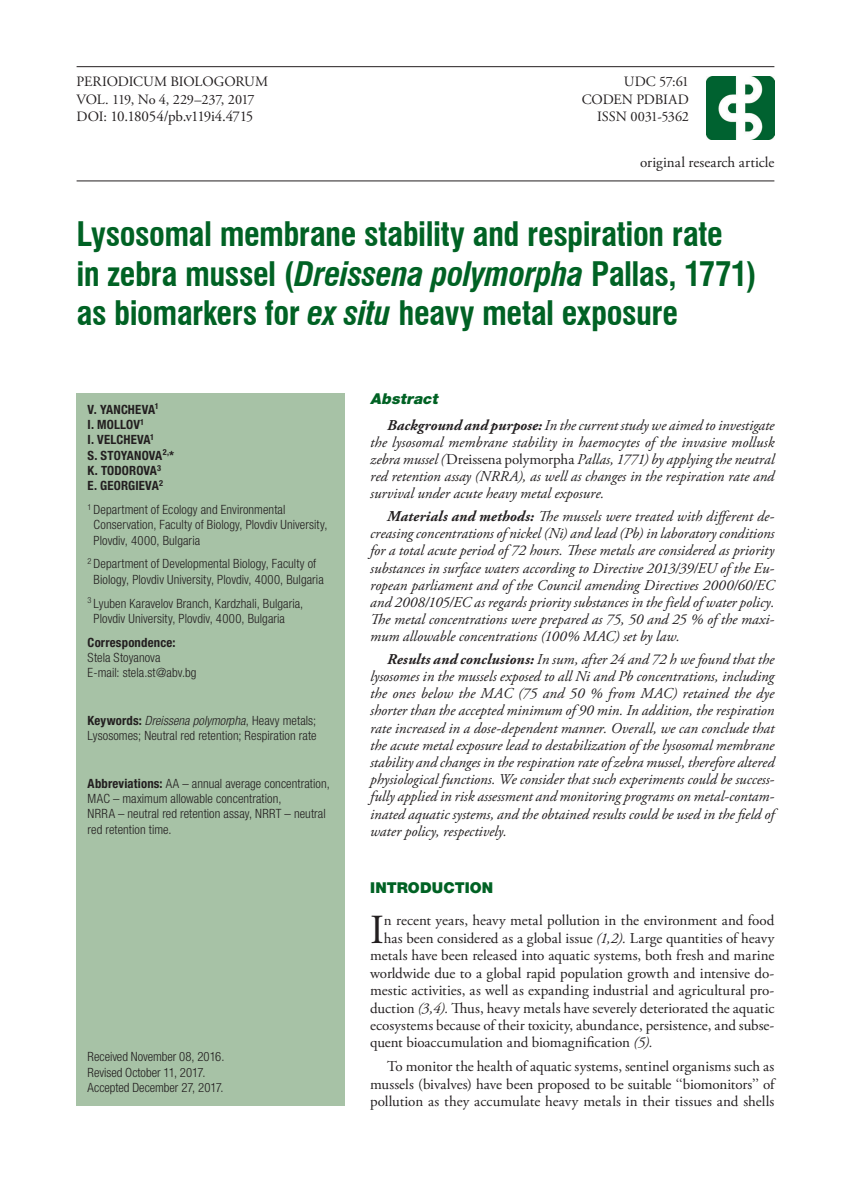
<style>
.page{position:relative;width:851px;height:1191px;background:#fff}
.page>*{position:absolute;margin:0;border:0;box-sizing:border-box;transform-origin:0 0}
.t1{font:41.25px "Adobe Garamond Pro";color:#231f20}
.t2{font:700 condensed 33px/39.6px "Swiss 721 BT";letter-spacing:-.015em;color:#006224}
.t3{font:italic 15px/17.2px "Adobe Garamond Pro";color:#231f20;text-align:justify}
.t4{font:15px/17.4px "Adobe Garamond Pro";color:#231f20;text-align:justify}
.t5{font:15px "Adobe Garamond Pro";letter-spacing:-.035em;color:#231f20}
.t6{font:900 15px "Helvetica Neue LT Pro";letter-spacing:.01em;color:#006224}
.t7{font:italic 900 15px "Helvetica Neue LT Pro";color:#006224}
.t8{font:14.25px "Adobe Garamond Pro";letter-spacing:-.02em;color:#231f20}
.t9{font:300 condensed 12.75px/15.3px "Helvetica Neue LT Pro";letter-spacing:.005em;color:#231f20}
.t10{font:700 condensed 12.75px/15.3px "Helvetica Neue LT Pro";letter-spacing:.015em;color:#231f20}
.s1{font-size:14.25px}
.s2{font-style:italic}
.s3{font-weight:700}
.s4{font-style:normal}
</style>
<div class="page">
<img style="left:706px;top:76px;width:68px;height:64px">
<hr style="left:77px;top:66px;width:697px;height:1px;background:#231f20">
<hr style="left:77px;top:180px;width:697px;height:1px;background:#231f20">
<div style="left:77px;top:393px;width:267px;height:713px;background:#a7c2a6"></div>
<p class="t8" style="left:77px;top:73px;width:193px">PERIODICUM BIOLOGORUM</p>
<p class="t8" style="left:623px;top:73px;width:67px">UDC 57:61</p>
<p class="t8" style="left:77px;top:90px;width:180px">VOL. 119, No 4, 229–237, 2017</p>
<p class="t8" style="left:581px;top:90px;width:109px">CODEN PDBIAD</p>
<p class="t5" style="left:77px;top:107px;width:178px"><span class="s1">DOI:</span> 10.18054/pb.v119i4.4715</p>
<p class="t8" style="left:597px;top:108px;width:93px">ISSN 0031-5362</p>
<p class="t4" style="left:640px;top:154px;width:136px">original research article</p>
<h2 class="t2" style="left:77px;top:214px;width:681px">Lysosomal membrane stability and respiration rate<br>in zebra mussel (<span class="s2">Dreissena polymorpha</span> Pallas, 1771) as biomarkers for <span class="s2">ex situ</span> heavy metal exposure</h2>
<p class="t10" style="left:88px;top:401px;width:88px">V. YANCHEVA<sup>1<br></sup>I. MOLLOV<sup>1<br></sup>I. VELCHEVA<sup>1<br></sup>S. STOYANOVA<sup>2,</sup>*<br>K. TODOROVA<sup>3<br></sup>E. GEORGIEVA<sup>2</sup></p>
<p class="t9" style="left:94px;top:502px;width:235px;text-indent:-6px"><sup>1</sup> Department of Ecology and Environmental<br>Conservation, Faculty of Biology, Plovdiv University,<br>Plovdiv, 4000, Bulgaria</p>
<p class="t9" style="left:88px;top:556px;width:237px;text-align:center"><sup>2</sup> Department of Developmental Biology, Faculty of<br>Biology, Plovdiv University, Plovdiv, 4000, Bulgaria</p>
<p class="t9" style="left:94px;top:595px;width:211px;text-indent:-6px"><sup>3</sup> Lyuben Karavelov Branch, Kardzhali, Bulgaria,<br>Plovdiv University, Plovdiv, 4000, Bulgaria</p>
<p class="t10" style="left:88px;top:634px;width:89px">Correspondence:</p>
<p class="t9" style="left:88px;top:649px;width:110px">Stela Stoyanova<br>E-mail: stela.st@abv.bg</p>
<p class="t9" style="left:88px;top:712px;width:230px"><span class="s3">Keywords:</span> <span class="s2">Dreissena polymorpha</span>, Heavy metals;<br>Lysosomes; Neutral red retention; Respiration rate</p>
<p class="t9" style="left:88px;top:775px;width:243px"><span class="s3">Abbreviations:</span> AA – annual average concentration, MAC – maximum allowable concentration,<br>NRRA – neutral red retention assay, NRRT – neutral red retention time.</p>
<p class="t9" style="left:88px;top:1049px;width:138px">Received November 08, 2016.<br>Revised October 11, 2017.<br>Accepted December 27, 2017.</p>
<p class="t7" style="left:370px;top:390px;width:73px">Abstract</p>
<p class="t3" style="left:370px;top:417px;width:406px;text-indent:17px"><span class="s3">Background and purpose:</span> In the current study we aimed to investigate the lysosomal membrane stability in haemocytes of the invasive mollusk zebra mussel (<span class="s4">Dreissena polymorpha</span> Pallas, 1771) by applying the neutral red retention assay (NRRA), as well as changes in the respiration rate and survival under acute heavy metal exposure.</p>
<p class="t3" style="left:370px;top:508px;width:406px;text-indent:17px"><span class="s3">Materials and methods:</span> The mussels were treated with different de&shy;creasing concentrations of nickel (Ni) and lead (Pb) in laboratory conditions for a total acute period of 72 hours. These metals are considered as priority substances in surface waters according to Directive 2013/39/EU of the Eu&shy;ropean parliament and of the Council amending Directives 2000/60/EC and 2008/105/EC as regards priority substances in the field of water policy.<br>The metal concentrations were prepared as 75, 50 and 25 % of the maxi&shy;mum allowable concentrations (100% MAC) set by law.</p>
<p class="t3" style="left:370px;top:651px;width:406px;text-indent:17px"><span class="s3">Results and conclusions:</span> In sum, after 24 and 72 h we found that the lysosomes in the mussels exposed to all Ni and Pb concentrations, including the ones below the MAC (75 and 50 % from MAC) retained the dye shorter than the accepted minimum of 90 min. In addition, the respiration rate increased in a dose-dependent manner. Overall, we can conclude that the acute metal exposure lead to destabilization of the lysosomal membrane stability and changes in the respiration rate of zebra mussel, therefore altered physiological functions. We consider that such experiments could be success&shy;fully applied in risk assessment and monitoring programs on metal-contam&shy;inated aquatic systems, and the obtained results could be used in the field of water policy, respectively.</p>
<p class="t6" style="left:370px;top:879px;width:125px">INTRODUCTION</p>
<h1 class="t1" style="left:370px;top:905px;width:15px">I</h1>
<p class="t4" style="left:384px;top:912px;width:392px">n recent years, heavy metal pollution in the environment and food</p>
<p class="t4" style="left:384px;top:930px;width:392px">has been considered as a global issue <span class="s2">(1,2).</span> Large quantities of heavy</p>
<p class="t4" style="left:370px;top:947px;width:405px">metals have been released into aquatic systems, both fresh and marine</p>
<p class="t4" style="left:370px;top:964px;width:405px">worldwide due to a global rapid population growth and intensive do-</p>
<p class="t4" style="left:370px;top:982px;width:405px">mestic activities, as well as expanding industrial and agricultural pro-</p>
<p class="t4" style="left:370px;top:999px;width:405px">duction <span class="s2">(3,4).</span> Thus, heavy metals have severely deteriorated the aquatic</p>
<p class="t4" style="left:370px;top:1017px;width:405px">ecosystems because of their toxicity, abundance, persistence, and subse-</p>
<p class="t4" style="left:370px;top:1034px;width:284px">quent bioaccumulation and biomagnification <span class="s2">(5).</span></p>
<p class="t4" style="left:370px;top:1058px;width:405px;text-indent:17px">To monitor the health of aquatic systems, sentinel organisms such as mussels (bivalves) have been proposed to be suitable ‘‘biomonitors’’ of pollution as they accumulate heavy metals in their tissues and shells</p>
</div>
